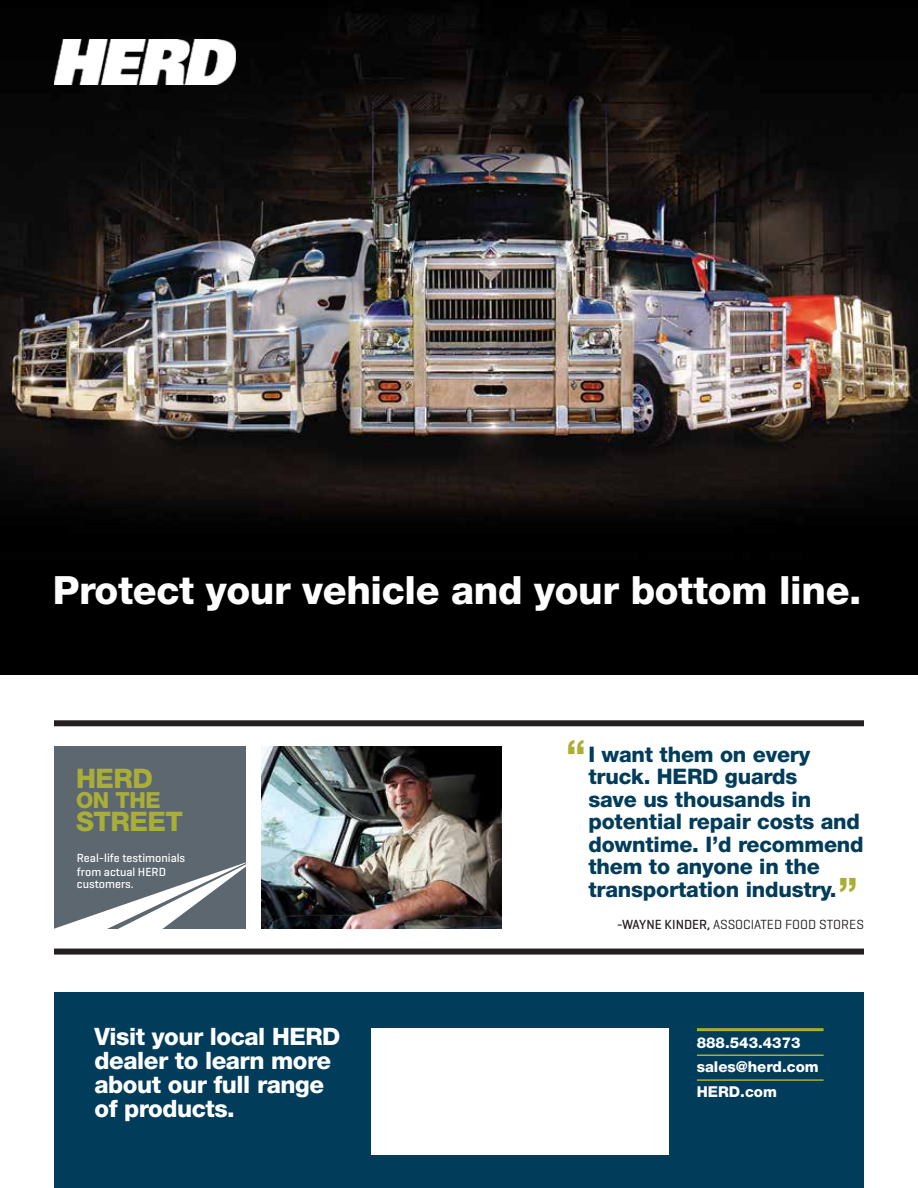
<style>
.page{position:relative;width:918px;height:1188px;background:#fff}
.page>*{position:absolute;margin:0;border:0;box-sizing:border-box;transform-origin:0 0}
.t1{font:800 39.3px "Helvetica Neue LT Std";color:#a9ae37}
.t2{font:800 39px "Helvetica Neue LT Std";letter-spacing:-.01em;color:#fff}
.t3{font:800 27px "Helvetica Neue LT Std";letter-spacing:-.02em;color:#a9ae37}
.t4{font:800 24px/24px "Helvetica Neue LT Std";letter-spacing:-.02em;color:#fff}
.t5{font:800 22.2px "Helvetica Neue LT Std";color:#a9ae37}
.t6{font:800 21.45px/22.5px "Helvetica Neue LT Std";letter-spacing:-.01em;color:#013c5b}
.t7{font:800 15px/24.8px "Helvetica Neue LT Std";color:#fff}
.t8{font:13.5px "Geogrotesque";color:#231f20}
.t9{font:500 12px/13.5px "Geogrotesque";color:#fff}
.s1{font-size:39.3px;color:#a9ae37}
.s2{font-weight:500}
</style>
<div class="page">
<div style="left:54px;top:746px;width:191px;height:183px;background:#5d6770"></div>
<div style="left:54px;top:992px;width:810px;height:196px;background:#013c5b"></div>
<div style="left:54px;top:720px;width:810px;height:6px;background:#231f20"></div>
<div style="left:372px;top:1028px;width:297px;height:126px;background:#fff"></div>
<svg style="left:54px;top:862px;width:192px;height:67px"></svg>
<div style="left:54px;top:949px;width:810px;height:6px;background:#231f20"></div>
<hr style="left:697px;top:1028px;width:127px;height:3px;background:#a9ae37">
<hr style="left:697px;top:1055px;width:127px;height:1px;background:#a9ae37">
<hr style="left:697px;top:1079px;width:127px;height:2px;background:#a9ae37">
<img style="left:261px;top:746px;width:240px;height:183px">
<img style="left:0;top:0;width:918px;height:675px">
<img style="left:54px;top:39px;width:182px;height:46px">
<h2 class="t2" style="left:53px;top:567px;width:810px">Protect your vehicle and your bottom line.</h2>
<p class="t3" style="left:76px;top:762px;width:78px">HERD</p>
<p class="t5" style="left:76px;top:786px;width:86px">ON THE</p>
<p class="t3" style="left:76px;top:805px;width:108px">STREET</p>
<p class="t9" style="left:77px;top:851px;width:110px">Real-life testimonials from actual HERD</p>
<p class="t9" style="left:77px;top:877px;width:58px">customers.</p>
<p class="t4" style="left:94px;top:1025px;width:247px">Visit your local HERD dealer to learn more about our full range of products.</p>
<p class="t6" style="left:588px;top:743px;width:277px;text-indent:-22px"><span class="s1">“</span>I want them on every truck. HERD guards<br>save us thousands in potential repair costs and downtime. I’d recommend them to anyone in the transportation industry.</p>
<h1 class="t1" style="left:858px;top:901px;width:21px;rotate:-180deg">“</h1>
<p class="t8" style="left:617px;top:916px;width:249px"><span class="s2">-WAYNE KINDER,</span> ASSOCIATED FOOD STORES</p>
<p class="t7" style="left:697px;top:1030px;width:124px">888.543.4373 sales@herd.com<br>HERD.com</p>
</div>
